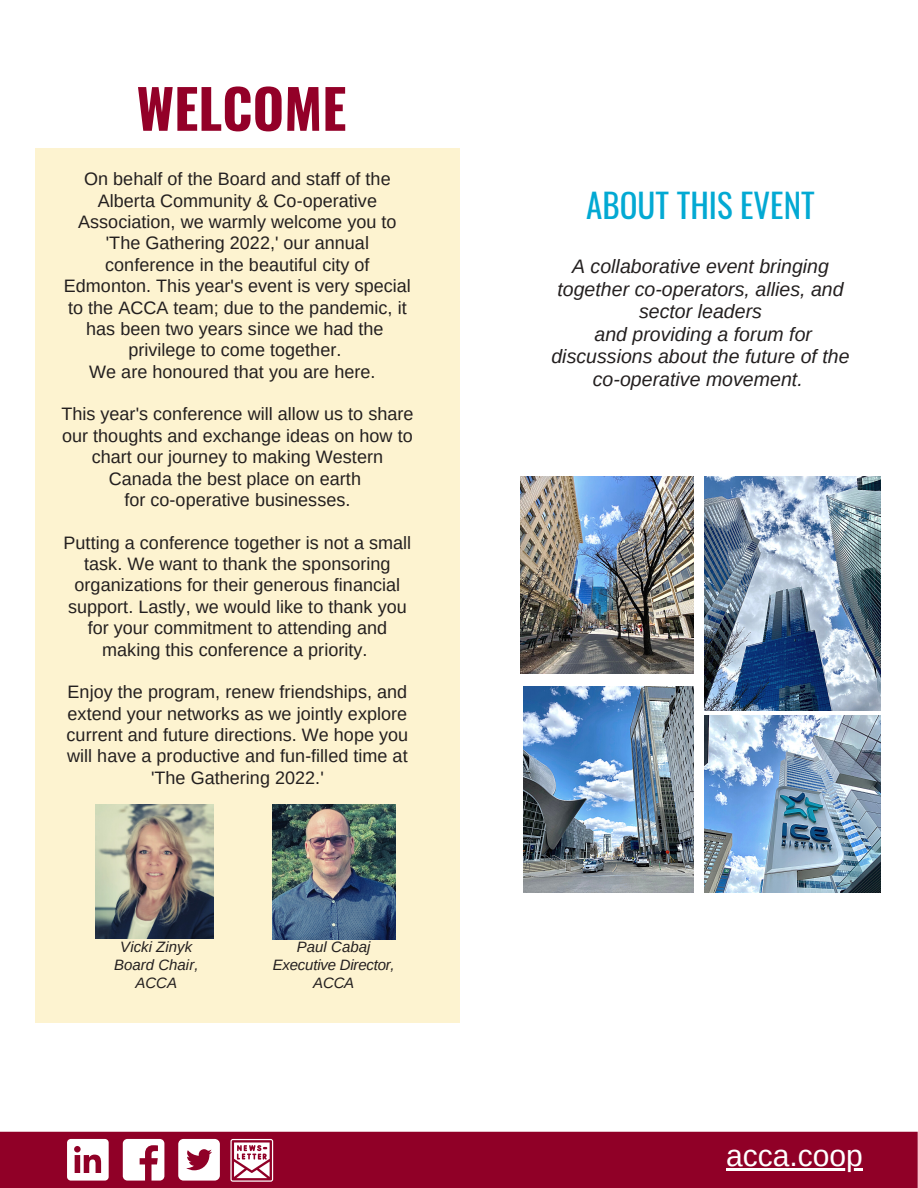
<style>
.page{position:relative;width:918px;height:1188px;background:#fff}
.page>*{position:absolute;margin:0;border:0;box-sizing:border-box;transform-origin:0 0}
.t1{font:700 54px "Oswald";color:#930028}
.t2{font:33px "Oswald";color:#03a9d3}
.t3{font:30px "Arimo";color:#fff}
.t4{font:italic 19.5px/22.5px "Arimo";color:#231f1f;text-align:center}
.t5{font:18px/21.3px "Arimo";color:#231f1f;text-align:center}
.t6{font:italic 15px/18px "Arimo";color:#231f1f;text-align:center}
.s1{font-family:"Noto Sans"}
</style>
<div class="page">
<div style="left:35px;top:148px;width:424px;height:874px;background:#fdf3d0"></div>
<img style="left:521px;top:477px;width:173px;height:197px">
<img style="left:705px;top:477px;width:175px;height:234px">
<img style="left:524px;top:687px;width:170px;height:206px">
<img style="left:705px;top:716px;width:175px;height:176px">
<img style="left:95px;top:804px;width:118px;height:134px">
<img style="left:273px;top:804px;width:122px;height:135px">
<div style="left:0;top:1132px;width:918px;height:56px;background:#900027"></div>
<svg style="left:230px;top:1139px;width:43px;height:43px"></svg>
<svg style="left:178px;top:1139px;width:42px;height:42px"></svg>
<svg style="left:123px;top:1139px;width:41px;height:42px"></svg>
<svg style="left:67px;top:1139px;width:42px;height:42px"></svg>
<hr style="left:726px;top:1169px;width:137px;height:2px;background:#fff">
<h1 class="t1" style="left:137px;top:66px;width:211px">WELCOME</h1>
<p class="t5" style="left:64px;top:168px;width:349px">On behalf of the Board and staff of the Alberta Community &amp; Co-operative Association, we warmly welcome you to 'The Gathering 2022,' our annual conference in the beautiful city of Edmonton. This year's event is very special to the ACCA team; due to the pandemic, it has been two years since we had the privilege to come together.<br>We are honoured that you are here.</p>
<p class="t5" style="left:61px;top:404px;width:354px">This year's conference will allow us to share our thoughts and exchange ideas on how to chart our journey to making Western Canada the best place on earth<br>for co-operative businesses.</p>
<p class="t5" style="left:64px;top:532px;width:349px">Putting a conference together is not a small task. We want to thank the sponsoring organizations for their generous financial support. Lastly, we would like to thank you for your commitment to attending and making this conference a priority.</p>
<p class="t5" style="left:67px;top:681px;width:343px">Enjoy the program, renew friendships, and extend your networks as we jointly explore current and future directions. We hope you will have a productive and fun<span class="s1">‐</span>filled time at 'The Gathering 2022.'</p>
<p class="t6" style="left:114px;top:938px;width:86px">Vicki Zinyk<br>Board Chair,<br>ACCA</p>
<p class="t6" style="left:273px;top:938px;width:124px">Paul Cabaj<br>Executive Director,<br>ACCA</p>
<h2 class="t2" style="left:586px;top:180px;width:230px">ABOUT THIS EVENT</h2>
<p class="t4" style="left:551px;top:255px;width:300px">A collaborative event bringing together co-operators, allies, and sector leaders<br>and providing a forum for discussions about the future of the co-operative movement.</p>
<h3 class="t3" style="left:726px;top:1139px;width:138px">acca.coop</h3>
</div>
